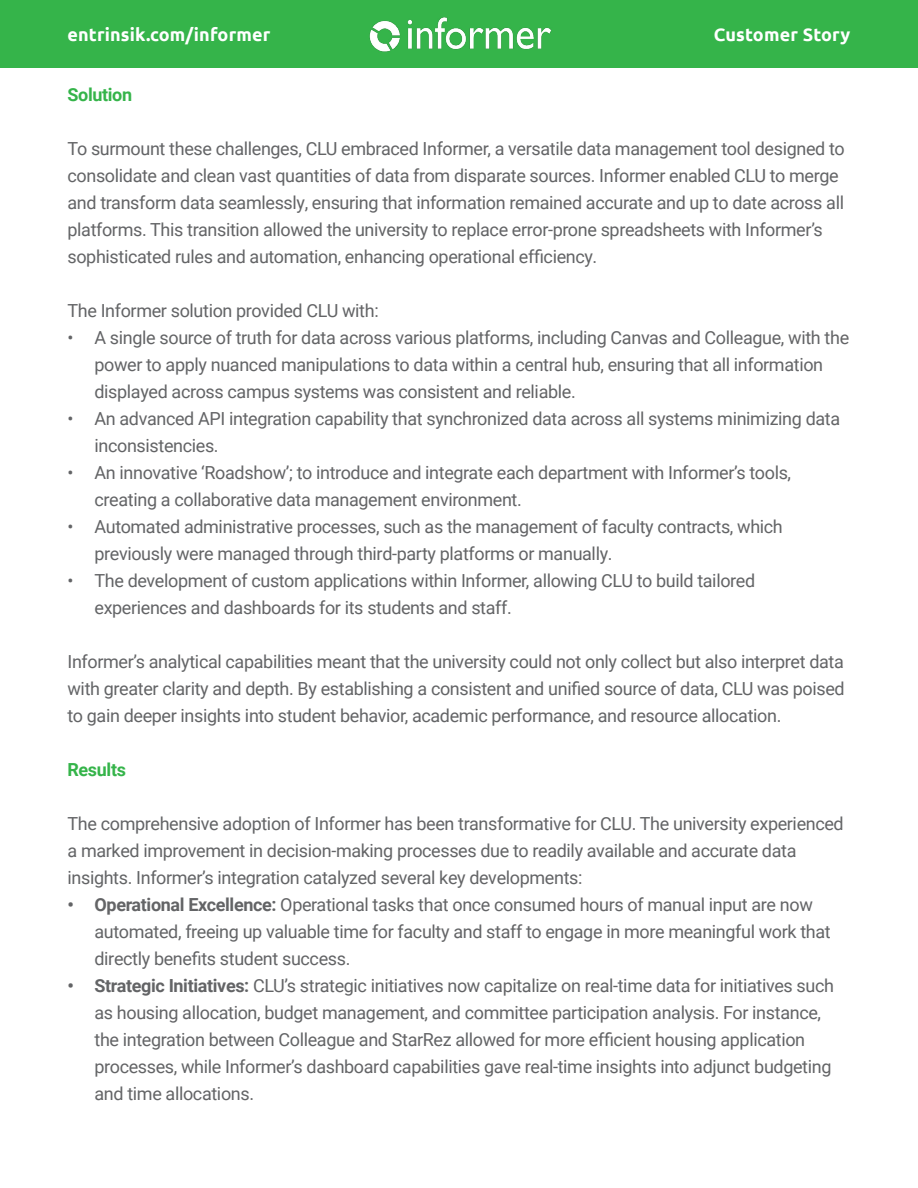
<style>
.page{position:relative;width:918px;height:1188px;background:#fff}
.page>*{position:absolute;margin:0;border:0;box-sizing:border-box;transform-origin:0 0}
.t1{font:18px/27px "Roboto";letter-spacing:-.02em;color:#636466}
.t2{font:700 18px "Ubuntu";letter-spacing:.01em;color:#fff}
.t3{font:700 18px "Roboto";letter-spacing:-.02em;color:#35b44a}
.s1{font-weight:700}
</style>
<div class="page">
<div style="left:0;top:0;width:918px;height:68px;background:#35b44a"></div>
<img style="left:369px;top:17px;width:183px;height:35px">
<p class="t2" style="left:68px;top:24px;width:204px">entrinsik.com/informer</p>
<p class="t2" style="left:714px;top:24px;width:138px">Customer Story</p>
<p class="t3" style="left:68px;top:82px;width:66px">Solution</p>
<p class="t1" style="left:68px;top:134px;width:779px">To surmount these challenges, CLU embraced Informer, a versatile data management tool designed to consolidate and clean vast quantities of data from disparate sources. Informer enabled CLU to merge and transform data seamlessly, ensuring that information remained accurate and up to date across all platforms. This transition allowed the university to replace error-prone spreadsheets with Informer’s sophisticated rules and automation, enhancing operational efficiency.</p>
<p class="t1" style="left:68px;top:296px;width:313px">The Informer solution provided CLU with:</p>
<p class="t1" style="left:94px;top:323px;width:756px;text-indent:-27px">• A single source of truth for data across various platforms, including Canvas and Colleague, with the power to apply nuanced manipulations to data within a central hub, ensuring that all information displayed across campus systems was consistent and reliable.</p>
<p class="t1" style="left:94px;top:404px;width:747px;text-indent:-27px">• An advanced API integration capability that synchronized data across all systems minimizing data inconsistencies.</p>
<p class="t1" style="left:94px;top:458px;width:698px;text-indent:-27px">• An innovative ‘Roadshow’; to introduce and integrate each department with Informer’s tools, creating a collaborative data management environment.</p>
<p class="t1" style="left:94px;top:512px;width:690px;text-indent:-27px">• Automated administrative processes, such as the management of faculty contracts, which previously were managed through third-party platforms or manually.</p>
<p class="t1" style="left:94px;top:566px;width:662px;text-indent:-27px">• The development of custom applications within Informer, allowing CLU to build tailored experiences and dashboards for its students and staff.</p>
<p class="t1" style="left:68px;top:647px;width:779px;text-align:justify">Informer’s analytical capabilities meant that the university could not only collect but also interpret data with greater clarity and depth. By establishing a consistent and unified source of data, CLU was poised to gain deeper insights into student behavior, academic performance, and resource allocation.</p>
<p class="t3" style="left:68px;top:757px;width:60px">Results</p>
<p class="t1" style="left:68px;top:809px;width:778px">The comprehensive adoption of Informer has been transformative for CLU. The university experienced a marked improvement in decision-making processes due to readily available and accurate data insights. Informer’s integration catalyzed several key developments:</p>
<p class="t1" style="left:94px;top:890px;width:738px;text-indent:-27px"><span class="s1">• Operational Excellence:</span> Operational tasks that once consumed hours of manual input are now automated, freeing up valuable time for faculty and staff to engage in more meaningful work that directly benefits student success.</p>
<p class="t1" style="left:94px;top:971px;width:741px;text-indent:-27px"><span class="s1">• Strategic Initiatives:</span> CLU’s strategic initiatives now capitalize on real-time data for initiatives such as housing allocation, budget management, and committee participation analysis. For instance, the integration between Colleague and StarRez allowed for more efficient housing application processes, while Informer’s dashboard capabilities gave real-time insights into adjunct budgeting and time allocations.</p>
</div>
